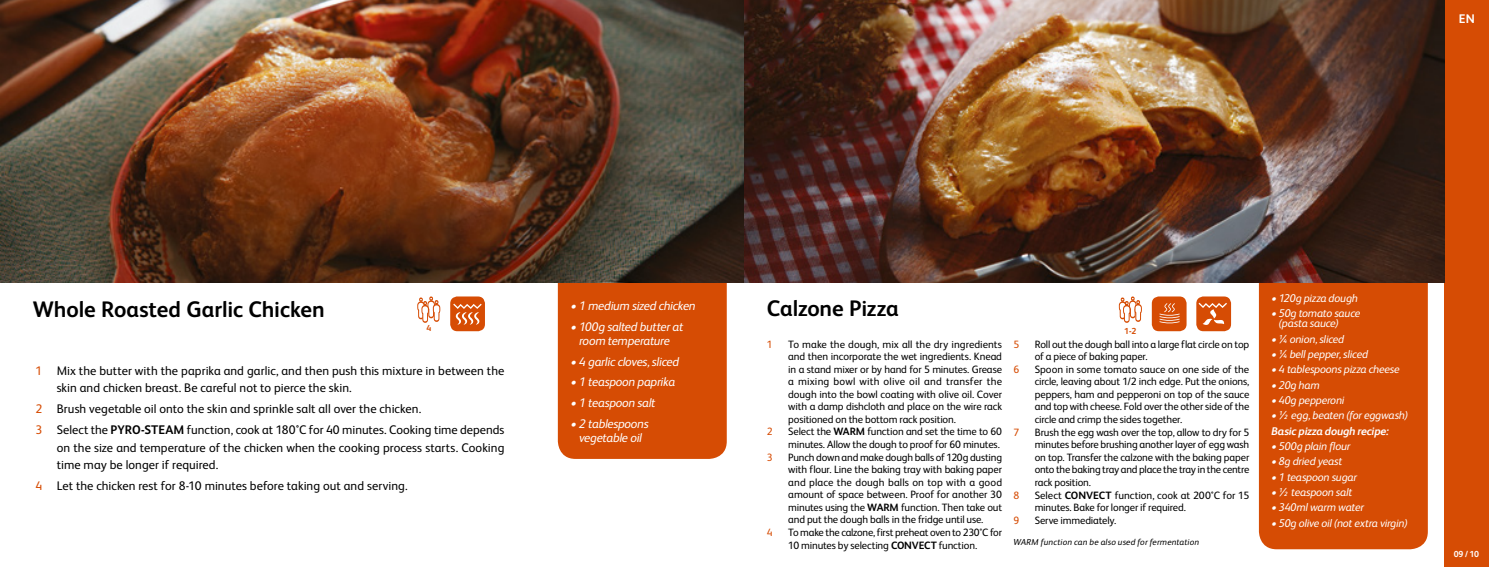
<style>
.page{position:relative;width:1489px;height:567px;background:#fff}
.page>*{position:absolute;margin:0;border:0;box-sizing:border-box;transform-origin:0 0}
.t1{font:22.5px "FS Albert Bold JPM";letter-spacing:-.005em;color:#000}
.t2{font:12.5px/17.5px "FS Albert";letter-spacing:.005em;color:#000}
.t3{font:12.5px/13.8px "FS Albert Italic JPM";letter-spacing:-.02em;color:#fff;text-align:center}
.t4{font:12.5px "FS Albert Bold JPM";color:#fff}
.t5{font:11.25px/10px "FS Albert Italic JPM";letter-spacing:-.02em;color:#fff}
.t6{font:italic 700 11.25px "FS Albert";letter-spacing:-.02em;color:#fff}
.t7{font:10.62px/12.5px "FS Albert";letter-spacing:-.015em;color:#000;text-align:justify}
.t8{font:10.62px "FS Albert JPM";letter-spacing:-.015em;color:#000}
.t9{font:10.62px "FS Albert";color:#d64c04}
.t10{font:8.75px "FS Albert Italic JPM";letter-spacing:.015em;color:#000}
.t11{font:8.75px "FS Albert Bold JPM";color:#fff}
.t12{font:8.75px "FS Albert Bold JPM";color:#d64c04}
.s1{color:#d64c04}
.s2{font-family:"FS Albert Bold JPM"}
</style>
<div class="page">
<div style="left:558px;top:185px;width:168px;height:274px;background:#d64c04;border-radius:18px"></div>
<img style="left:0;top:0;width:744px;height:283px">
<div style="left:1444px;top:0;width:44px;height:567px;background:#d64c04"></div>
<svg style="left:417px;top:296px;width:23px;height:27px"></svg>
<div style="left:1258px;top:253px;width:169px;height:296px;background:#d64c04;border-radius:18px"></div>
<img style="left:744px;top:0;width:700px;height:283px">
<svg style="left:1118px;top:296px;width:23px;height:27px"></svg>
<div style="left:450px;top:296px;width:35px;height:35px;background:#d64c04;border-radius:7px"></div>
<svg style="left:453px;top:304px;width:28px;height:21px"></svg>
<div style="left:1196px;top:296px;width:34px;height:35px;background:#d64c04;border-radius:7px"></div>
<svg style="left:1198px;top:303px;width:28px;height:22px"></svg>
<div style="left:1151px;top:296px;width:35px;height:35px;background:#d64c04;border-radius:7px"></div>
<svg style="left:1159px;top:303px;width:20px;height:21px"></svg>
<p class="t4" style="left:1458px;top:10px;width:18px">EN</p>
<h1 class="t1" style="left:33px;top:294px;width:293px">Whole Roasted Garlic Chicken</h1>
<p class="t3" style="left:571px;top:298px;width:126px">• 1 medium sized chicken</p>
<p class="t3" style="left:571px;top:319px;width:114px">• 100g salted butter at room temperature</p>
<p class="t3" style="left:571px;top:354px;width:110px">• 4 garlic cloves, sliced</p>
<p class="t3" style="left:571px;top:375px;width:106px">• 1 teaspoon paprika</p>
<p class="t3" style="left:571px;top:395px;width:86px">• 1 teaspoon salt</p>
<p class="t3" style="left:571px;top:416px;width:79px">• 2 tablespoons vegetable oil</p>
<p class="t12" style="left:426px;top:322px;width:6px">4</p>
<p class="t2" style="left:57px;top:362px;width:449px;text-indent:-21px"><span class="s1">1</span> Mix the butter with the paprika and garlic, and then push this mixture in between the skin and chicken breast. Be careful not to pierce the skin.</p>
<p class="t2" style="left:35px;top:398px;width:470px;line-height:21px"><span class="s1">2</span> Brush vegetable oil onto the skin and sprinkle salt all over the chicken.<br><span class="s1">3</span> Select the <span class="s2">PYRO-STEAM</span> function, cook at 180°C for 40 minutes. Cooking time depends</p>
<p class="t2" style="left:57px;top:439px;width:449px">on the size and temperature of the chicken when the cooking process starts. Cooking time may be longer if required.</p>
<p class="t2" style="left:35px;top:477px;width:373px"><span class="s1">4</span> Let the chicken rest for 8-10 minutes before taking out and serving.</p>
<h1 class="t1" style="left:767px;top:293px;width:133px">Calzone Pizza</h1>
<p class="t9" style="left:767px;top:338px;width:7px">1</p>
<p class="t7" style="left:788px;top:338px;width:215px">To make the dough, mix all the dry ingredients and then incorporate the wet ingredients. Knead in a stand mixer or by hand for 5 minutes. Grease a mixing bowl with olive oil and transfer the dough into the bowl coating with olive oil. Cover with a damp dishcloth and place on the wire rack positioned on the bottom rack position.</p>
<p class="t9" style="left:767px;top:426px;width:7px">2</p>
<p class="t7" style="left:788px;top:425px;width:215px">Select the <span class="s2">WARM</span> function and set the time to 60 minutes. Allow the dough to proof for 60 minutes.</p>
<p class="t9" style="left:767px;top:451px;width:7px">3</p>
<p class="t7" style="left:788px;top:451px;width:215px">Punch down and make dough balls of 120g dusting with flour. Line the baking tray with baking paper and place the dough balls on top with a good amount of space between. Proof for another 30 minutes using the <span class="s2">WARM</span> function. Then take out and put the dough balls in the fridge until use.</p>
<p class="t9" style="left:767px;top:526px;width:7px">4</p>
<p class="t7" style="left:788px;top:526px;width:215px">To make the calzone, first preheat oven to 230°C for<br>10 minutes by selecting <span class="s2">CONVECT</span> function.</p>
<p class="t12" style="left:1124px;top:325px;width:14px">1-2</p>
<p class="t9" style="left:1013px;top:338px;width:7px">5</p>
<p class="t7" style="left:1034px;top:338px;width:216px">Roll out the dough ball into a large flat circle on top of a piece of baking paper.</p>
<p class="t9" style="left:1013px;top:363px;width:7px">6</p>
<p class="t7" style="left:1034px;top:363px;width:216px">Spoon in some tomato sauce on one side of the circle, leaving about 1/2 inch edge. Put the onions, peppers, ham and pepperoni on top of the sauce and top with cheese. Fold over the other side of the circle and crimp the sides together.</p>
<p class="t9" style="left:1013px;top:426px;width:7px">7</p>
<p class="t7" style="left:1034px;top:426px;width:216px">Brush the egg wash over the top, allow to dry for 5 minutes before brushing another layer of egg wash on top. Transfer the calzone with the baking paper onto the baking tray and place the tray in the centre rack position.</p>
<p class="t9" style="left:1013px;top:489px;width:7px">8</p>
<p class="t7" style="left:1034px;top:489px;width:216px">Select <span class="s2">CONVECT</span> function, cook at 200°C for 15 minutes. Bake for longer if required.</p>
<p class="t9" style="left:1013px;top:514px;width:7px">9</p>
<p class="t8" style="left:1034px;top:513px;width:83px">Serve immediately.</p>
<p class="t10" style="left:1013px;top:536px;width:187px">WARM function can be also used for fermentation</p>
<p class="t5" style="left:1271px;top:293px;width:88px">• 120g pizza dough</p>
<p class="t5" style="left:1278px;top:308px;width:83px;text-indent:-7px">• 50g tomato sauce (pasta sauce)</p>
<p class="t5" style="left:1271px;top:333px;width:74px">• ¼ onion, sliced</p>
<p class="t5" style="left:1271px;top:349px;width:98px">• ¼ bell pepper, sliced</p>
<p class="t5" style="left:1271px;top:364px;width:130px">• 4 tablespoons pizza cheese</p>
<p class="t5" style="left:1271px;top:379px;width:50px">• 20g ham</p>
<p class="t5" style="left:1271px;top:395px;width:75px">• 40g pepperoni</p>
<p class="t5" style="left:1271px;top:410px;width:138px">• ½ egg, beaten (for eggwash)</p>
<p class="t6" style="left:1271px;top:424px;width:119px">Basic pizza dough recipe:</p>
<p class="t5" style="left:1271px;top:440px;width:80px">• 500g plain flour</p>
<p class="t5" style="left:1271px;top:456px;width:72px">• 8g dried yeast</p>
<p class="t5" style="left:1271px;top:471px;width:87px">• 1 teaspoon sugar</p>
<p class="t5" style="left:1271px;top:486px;width:82px">• ½ teaspoon salt</p>
<p class="t5" style="left:1271px;top:502px;width:94px">• 340ml warm water</p>
<p class="t5" style="left:1271px;top:517px;width:138px">• 50g olive oil (not extra virgin)</p>
<p class="t11" style="left:1453px;top:548px;width:27px">09 / 10</p>
</div>
